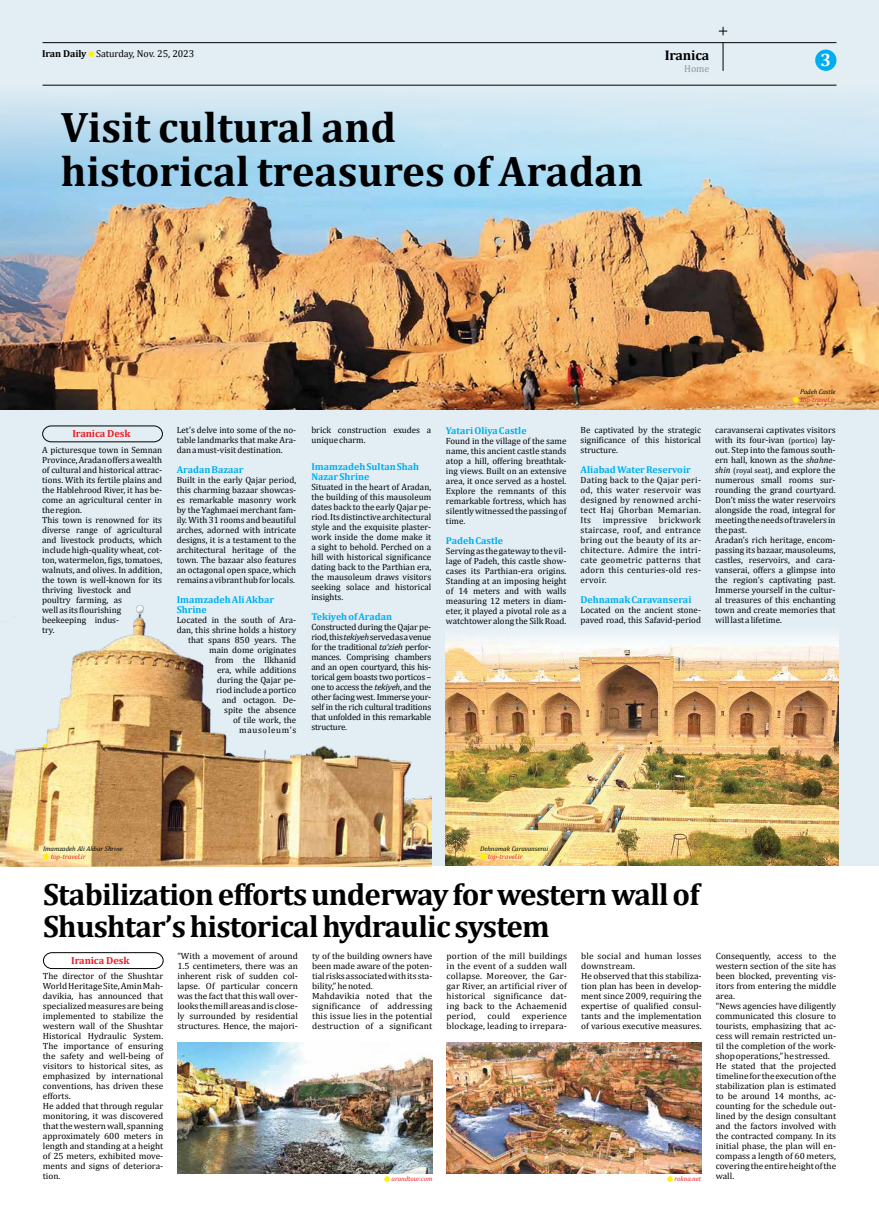
<style>
.page{position:relative;width:879px;height:1219px;background:#fff}
.page>*{position:absolute;margin:0;border:0;box-sizing:border-box;transform-origin:0 0}
.t1{font:700 43px/44px "Cambria";color:#000}
.t2{font:700 31px/32px "Cambria";letter-spacing:-.025em;color:#000}
.t3{font:700 18px "Cambria";color:#fff}
.t4{font:700 14px "Cambria";letter-spacing:-.01em;color:#000}
.t5{font:700 10.3px "Cambria";letter-spacing:-.01em;color:#ed1d24}
.t6{font:700 10px/10px "Cambria";color:#00aeef}
.t7{font:10px "Cambria";letter-spacing:-.01em;color:#000}
.t8{font:10px "Cambria";color:#939598}
.t9{font:9px/10px "Cambria";color:#000;text-align:justify}
.t10{font:9px/10px "Cambria";letter-spacing:.02em;color:#000}
.t11{font:9px "Cambria";letter-spacing:.03em;color:#000}
.t12{font:italic 6.9px "Cambria";letter-spacing:-.005em;color:#ed1d24}
.t13{font:italic 6.8px "Cambria";letter-spacing:-.01em;color:#000}
.t14{font:italic 6.8px "Cambria";letter-spacing:-.01em;color:#ed1d24}
.s1{font-weight:700}
.s2{font-style:italic}
.s3{font-size:7.7px}
</style>
<div class="page">
<div style="left:0;top:0;width:879px;height:866px;background:#e2eef4"></div>
<svg style="left:723px;top:43px;width:1px;height:28px"></svg>
<hr style="left:43px;top:42px;width:793px;height:1px;background:#000">
<div style="left:815px;top:50px;width:21px;height:21px;background:#00aeef;border-radius:50%"></div>
<svg style="left:88px;top:51px;width:6px;height:6px"></svg>
<svg style="left:42px;top:426px;width:121px;height:16px"></svg>
<svg style="left:43px;top:952px;width:120px;height:17px"></svg>
<svg style="left:384px;top:1176px;width:6px;height:6px"></svg>
<svg style="left:667px;top:1176px;width:6px;height:6px"></svg>
<img style="left:0;top:85px;width:879px;height:325px">
<img style="left:0;top:551px;width:432px;height:316px">
<img style="left:446px;top:634px;width:392px;height:232px">
<img style="left:177px;top:1042px;width:255px;height:132px">
<img style="left:446px;top:1042px;width:255px;height:132px">
<svg style="left:793px;top:397px;width:5px;height:6px"></svg>
<svg style="left:43px;top:854px;width:6px;height:6px"></svg>
<svg style="left:480px;top:854px;width:6px;height:5px"></svg>
<svg style="left:719px;top:27px;width:8px;height:8px"></svg>
<p class="t7" style="left:42px;top:48px;width:154px"><span class="s1">Iran Daily</span> Saturday, Nov. 25, 2023</p>
<h3 class="t4" style="left:664px;top:45px;width:46px">Iranica</h3>
<h1 class="t1" style="left:61px;top:104px;width:584px">Visit cultural and<br>historical treasures of Aradan</h1>
<p class="t8" style="left:684px;top:63px;width:27px">Home</p>
<h3 class="t3" style="left:820px;top:47px;width:12px">3</h3>
<p class="t13" style="left:800px;top:386px;width:37px">Padeh Castle</p>
<p class="t12" style="left:800px;top:394px;width:37px">top-travel.ir</p>
<p class="t5" style="left:72px;top:426px;width:60px">Iranica Desk</p>
<p class="t9" style="left:42px;top:445px;width:122px;text-align:left">A picturesque town in Semnan<br>Province, Aradan offers a wealth of cultural and historical attrac&shy;tions. With its fertile plains and the Hablehrood River, it has be&shy;come an agricultural center in the region.<br>This town is renowned for its diverse range of agricultural and livestock products, which include high-quality wheat, cot&shy;ton, watermelon, figs, tomatoes, walnuts, and olives. In addition, the town is well-known for its thriving livestock and<br>poultry farming, as<br>well as its flourishing beekeeping indus-<br>try.</p>
<p class="t9" style="left:177px;top:425px;width:121px">Let’s delve into some of the no&shy;table landmarks that make Ara&shy;dan a must-visit destination.</p>
<p class="t6" style="left:177px;top:464px;width:68px">Aradan Bazaar</p>
<p class="t9" style="left:177px;top:475px;width:121px">Built in the early Qajar period, this charming bazaar showcas&shy;es remarkable masonry work by the Yaghmaei merchant fam&shy;ily. With 31 rooms and beautiful arches, adorned with intricate designs, it is a testament to the architectural heritage of the town. The bazaar also features an octagonal open space, which remains a vibrant hub for locals.</p>
<p class="t6" style="left:177px;top:594px;width:99px">Imamzadeh Ali Akbar<br>Shrine</p>
<p class="t9" style="left:177px;top:615px;width:121px;text-align:right">Located in the south of Ara&shy;dan, this shrine holds a history that spans 850 years. The main dome originates<br>from the Ilkhanid<br>era, while additions<br>during the Qajar pe-<br>riod include a portico<br>and octagon. De-<br>spite the absence<br>of tile work, the mausoleum’s</p>
<p class="t9" style="left:311px;top:425px;width:121px">brick construction exudes a unique charm.</p>
<p class="t6" style="left:311px;top:461px;width:109px">Imamzadeh Sultan Shah<br>Nazar Shrine</p>
<p class="t9" style="left:311px;top:482px;width:121px">Situated in the heart of Aradan, the building of this mausoleum dates back to the early Qajar pe&shy;riod. Its distinctive architectural style and the exquisite plaster&shy;work inside the dome make it a sight to behold. Perched on a hill with historical significance dating back to the Parthian era, the mausoleum draws visitors seeking solace and historical insights.</p>
<p class="t6" style="left:311px;top:611px;width:82px">Tekiyeh of Aradan</p>
<p class="t9" style="left:311px;top:622px;width:121px">Constructed during the Qajar pe&shy;riod, this <span class="s2">tekiyeh</span> served as a venue for the traditional <span class="s2">ta’zieh</span> perfor&shy;mances. Comprising chambers and an open courtyard, this his&shy;torical gem boasts two porticos – one to access the <span class="s2">tekiyeh</span>, and the other facing west. Immerse your&shy;self in the rich cultural traditions that unfolded in this remarkable structure.</p>
<p class="t6" style="left:446px;top:425px;width:82px">Yatari Oliya Castle</p>
<p class="t9" style="left:446px;top:436px;width:122px">Found in the village of the same name, this ancient castle stands atop a hill, offering breathtak&shy;ing views. Built on an extensive area, it once served as a hostel.<br>Explore the remnants of this remarkable fortress, which has silently witnessed the passing of time.</p>
<p class="t6" style="left:446px;top:535px;width:59px">Padeh Castle</p>
<p class="t9" style="left:446px;top:546px;width:122px">Serving as the gateway to the vil&shy;lage of Padeh, this castle show&shy;cases its Parthian-era origins.<br>Standing at an imposing height of 14 meters and with walls measuring 12 meters in diam&shy;eter, it played a pivotal role as a watchtower along the Silk Road.</p>
<p class="t9" style="left:580px;top:425px;width:122px">Be captivated by the strategic significance of this historical structure.</p>
<p class="t6" style="left:580px;top:464px;width:112px">Aliabad Water Reservoir</p>
<p class="t9" style="left:580px;top:475px;width:122px">Dating back to the Qajar peri&shy;od, this water reservoir was designed by renowned archi&shy;tect Haj Ghorban Memarian.<br>Its</p>
<p class="t9" style="left:580px;top:515px;width:122px;text-indent:78px">brickwork staircase, roof, and entrance bring out the beauty of its ar&shy;chitecture. Admire the intri&shy;cate geometric patterns that adorn this centuries-old res&shy;ervoir.</p>
<p class="t6" style="left:580px;top:594px;width:112px">Dehnamak Caravanserai</p>
<p class="t9" style="left:580px;top:605px;width:122px">Located on the ancient stone&shy;paved road, this Safavid-period</p>
<p class="t11" style="left:603px;top:515px;width:46px">impressive</p>
<p class="t9" style="left:715px;top:425px;width:122px;text-align:left">caravanserai captivates visitors with its four-ivan <span class="s3">(portico)</span> lay&shy;out. Step into the famous south&shy;ern hall, known as the <span class="s2">shahne&shy;shin</span> <span class="s3">(royal seat)</span>, and explore the numerous small rooms sur&shy;rounding the grand courtyard.<br>Don’t miss the water reservoirs alongside the road, integral for meeting the needs of travelers in the past.<br>Aradan’s rich heritage, encom&shy;passing its bazaar, mausoleums, castles, reservoirs, and cara&shy;vanserai, offers a glimpse into the region’s captivating past.<br>Immerse yourself in the cultur&shy;al treasures of this enchanting town and create memories that will last a lifetime.</p>
<p class="t13" style="left:43px;top:844px;width:81px">Imamzadeh Ali Akbar Shrine</p>
<p class="t12" style="left:51px;top:851px;width:37px">top-travel.ir</p>
<p class="t13" style="left:480px;top:843px;width:70px">Dehnamak Caravanserai</p>
<p class="t12" style="left:488px;top:851px;width:37px">top-travel.ir</p>
<h2 class="t2" style="left:43px;top:877px;width:658px">Stabilization efforts underway for western wall of<br>Shushtar’s historical hydraulic system</h2>
<p class="t5" style="left:71px;top:953px;width:60px">Iranica Desk</p>
<p class="t9" style="left:43px;top:971px;width:122px;text-align:left">The director of the Shushtar<br>World Heritage Site, Amin Mah&shy;davikia, has announced that specialized measures are being implemented to stabilize the western wall of the Shushtar<br>Historical Hydraulic System.<br>The importance of ensuring the safety and well-being of visitors to historical sites, as emphasized by international conventions, has driven these efforts.<br>He added that through regular monitoring, it was discovered that the western wall, spanning approximately 600 meters in length and standing at a height of 25 meters, exhibited move&shy;ments and signs of deteriora&shy;tion.</p>
<p class="t9" style="left:177px;top:951px;width:122px">“With a movement of around 1.5 centimeters, there was an inherent risk of sudden col&shy;lapse. Of particular concern was the fact that this wall over&shy;looks the mill areas and is close&shy;ly surrounded by residential structures. Hence, the majori-</p>
<p class="t10" style="left:312px;top:951px;width:122px">ty of the building owners have been made aware of the poten&shy;tial risks associated with its sta&shy;bility,” he noted.<br>Mahdavikia noted that the significance of addressing this issue lies in the potential destruction of a significant</p>
<p class="t9" style="left:446px;top:951px;width:122px">portion of the mill buildings in the event of a sudden wall collapse. Moreover, the Gar&shy;gar River, an artificial river of historical significance dat&shy;ing back to the Achaemenid period,</p>
<p class="t9" style="left:581px;top:951px;width:122px;text-align:left">ble social and human losses downstream.<br>He observed that this stabiliza&shy;tion plan has been in develop&shy;ment since 2009, requiring the expertise of qualified consul&shy;tants and the implementation of various executive measures.</p>
<p class="t9" style="left:716px;top:951px;width:122px;text-align:left">Consequently, access to the western section of the site has been blocked, preventing vis&shy;itors from entering the middle area.<br>“News agencies have diligently communicated this closure to tourists, emphasizing that ac&shy;cess will remain restricted un&shy;til the completion of the work&shy;shop operations,” he stressed.<br>He stated that the projected timeline for the execution of the stabilization plan is estimated to be around 14 months, ac&shy;counting for the schedule out&shy;lined by the design consultant and the factors involved with the contracted company. In its initial phase, the plan will en&shy;compass a length of 60 meters, covering the entire height of the wall.</p>
<p class="t9" style="left:488px;top:1011px;width:24px">could</p>
<p class="t10" style="left:446px;top:1011px;width:122px;text-align:right">experience<br>blockage, leading to irrepara-</p>
<p class="t14" style="left:391px;top:1173px;width:42px">arandtour.com</p>
<p class="t14" style="left:674px;top:1173px;width:28px">rokna.net</p>
</div>
